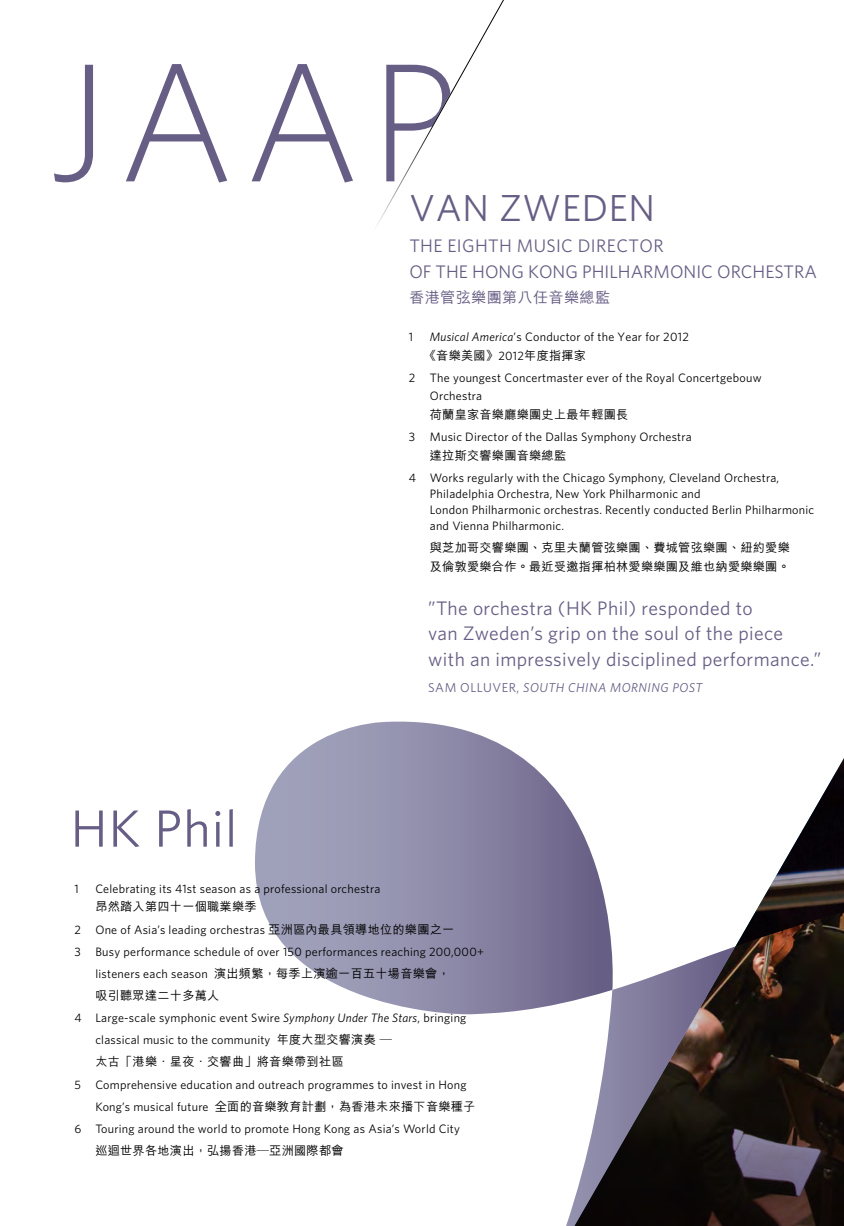
<style>
.page{position:relative;width:844px;height:1226px;background:#fff}
.page>*{position:absolute;margin:0;border:0;box-sizing:border-box;transform-origin:0 0}
.t1{font:52.32px "Whitney";letter-spacing:.02em;color:#675e85}
.t2{font:37.62px "Whitney";letter-spacing:.02em;color:#675e85}
.t3{font:19.6px/25.9px "Whitney";letter-spacing:.02em;color:#675e85}
.t4{font:18.2px/25.9px "Whitney";color:#675e85}
.t5{font:500 15.22px "M Hei";letter-spacing:.02em;color:#675e85}
.t6{font:italic 12.95px "Whitney";letter-spacing:.04em;color:#675e85}
.t7{font:12.25px/16.1px "Whitney";letter-spacing:.02em;color:#000}
.t8{font:500 12.25px/18.6px "M Hei";letter-spacing:.02em;color:#000}
.s1{font-style:italic}
.s2{font-family:"Whitney";font-weight:400}
.s3{font-style:normal}
.s4{font-family:"M Hei";font-weight:500}
.s5{font-family:"Koz Go Pr 6 N";font-weight:400}
</style>
<div class="page">
<svg style="left:793px;top:760px;width:50px;height:86px"></svg>
<svg style="left:255px;top:721px;width:352px;height:294px"></svg>
<svg style="left:566px;top:946px;width:8px;height:279px"></svg>
<img style="left:574px;top:911px;width:161px;height:314px">
<svg style="left:735px;top:846px;width:108px;height:379px;background:#372e2c"></svg>
<svg style="left:54px;top:64px;width:299px;height:118px"></svg>
<svg style="left:376px;top:0;width:128px;height:227px"></svg>
<h2 class="t2" style="left:409px;top:185px;width:247px">VAN ZWEDEN</h2>
<h3 class="t4" style="left:409px;top:233px;width:409px">THE EIGHTH MUSIC DIRECTOR<br>OF THE HONG KONG PHILHARMONIC ORCHESTRA</h3>
<p class="t5" style="left:409px;top:290px;width:202px">香港管弦樂團第八任音樂總監</p>
<p class="t7" style="left:409px;top:328px;width:6px">1</p>
<p class="t7" style="left:429px;top:328px;width:260px"><span class="s1">Musical America</span>’s Conductor of the Year for 2012</p>
<p class="t8" style="left:424px;top:346px;width:164px">《音樂美國》<span class="s2">2012</span>年度指揮家</p>
<p class="t7" style="left:429px;top:368px;width:333px;line-height:18.6px;text-indent:-21px">2 The youngest Concertmaster ever of the Royal Concertgebouw<br>Orchestra</p>
<p class="t8" style="left:429px;top:405px;width:200px">荷蘭皇家音樂廳樂團史上最年輕團長</p>
<p class="t7" style="left:409px;top:428px;width:284px">3 Music Director of the Dallas Symphony Orchestra</p>
<p class="t8" style="left:429px;top:446px;width:138px">達拉斯交響樂團音樂總監</p>
<p class="t7" style="left:429px;top:469px;width:386px;text-indent:-21px">4 Works regularly with the Chicago Symphony, Cleveland Orchestra, Philadelphia Orchestra, New York Philharmonic and<br>London Philharmonic orchestras. Recently conducted Berlin Philharmonic and Vienna Philharmonic.</p>
<p class="t8" style="left:429px;top:539px;width:361px">與芝加哥交響樂團、克里夫蘭管弦樂團、費城管弦樂團、紐約愛樂及倫敦愛樂合作。最近受邀指揮柏林愛樂樂團及維也納愛樂樂團。</p>
<h3 class="t3" style="left:428px;top:594px;width:394px">”The orchestra (HK Phil) responded to<br>van Zweden’s grip on the soul of the piece with an impressively disciplined performance.”</h3>
<p class="t6" style="left:428px;top:680px;width:275px"><span class="s3">SAM OLLUVER,</span> SOUTH CHINA MORNING POST</p>
<h1 class="t1" style="left:71px;top:797px;width:168px">HK Phil</h1>
<p class="t7" style="left:74px;top:880px;width:6px">1</p>
<p class="t7" style="left:95px;top:880px;width:286px">Celebrating its 41st season as a professional orchestra</p>
<p class="t8" style="left:95px;top:897px;width:163px">昂然踏入第四十一個職業樂季</p>
<p class="t7" style="left:74px;top:920px;width:381px">2 One of Asia’s leading orchestras <span class="s4">亞洲區內最具領導地位的樂團之一</span></p>
<p class="t7" style="left:74px;top:943px;width:411px">3 Busy performance schedule of over 150 performances reaching 200,000+</p>
<p class="t7" style="left:95px;top:965px;width:356px">listeners each season <span class="s4">演出頻繁，每季上演逾一百五十場音樂會，</span></p>
<p class="t8" style="left:95px;top:986px;width:125px">吸引聽眾達二十多萬人</p>
<p class="t7" style="left:95px;top:1006px;width:372px;line-height:22.1px;text-indent:-21px">4 Large-scale symphonic event Swire <span class="s1">Symphony Under The Stars</span>, bringing classical music to the community <span class="s4">年度大型交響演奏 ─</span></p>
<p class="t8" style="left:95px;top:1052px;width:250px">太古「港樂．星夜．交響曲」將音樂帶到社區</p>
<p class="t7" style="left:74px;top:1075px;width:393px">5 Comprehensive education and outreach programmes to invest in Hong</p>
<p class="t8" style="left:95px;top:1097px;width:381px"><span class="s2">Kong’s musical future</span> <span class="s5">全</span>面的音樂教育計劃，為香港未來播下音樂種子</p>
<p class="t7" style="left:74px;top:1120px;width:387px">6 Touring around the world to promote Hong Kong as Asia’s World City</p>
<p class="t8" style="left:95px;top:1141px;width:250px">巡迴世界各地演出，弘揚香港─亞洲國際都會</p>
</div>
